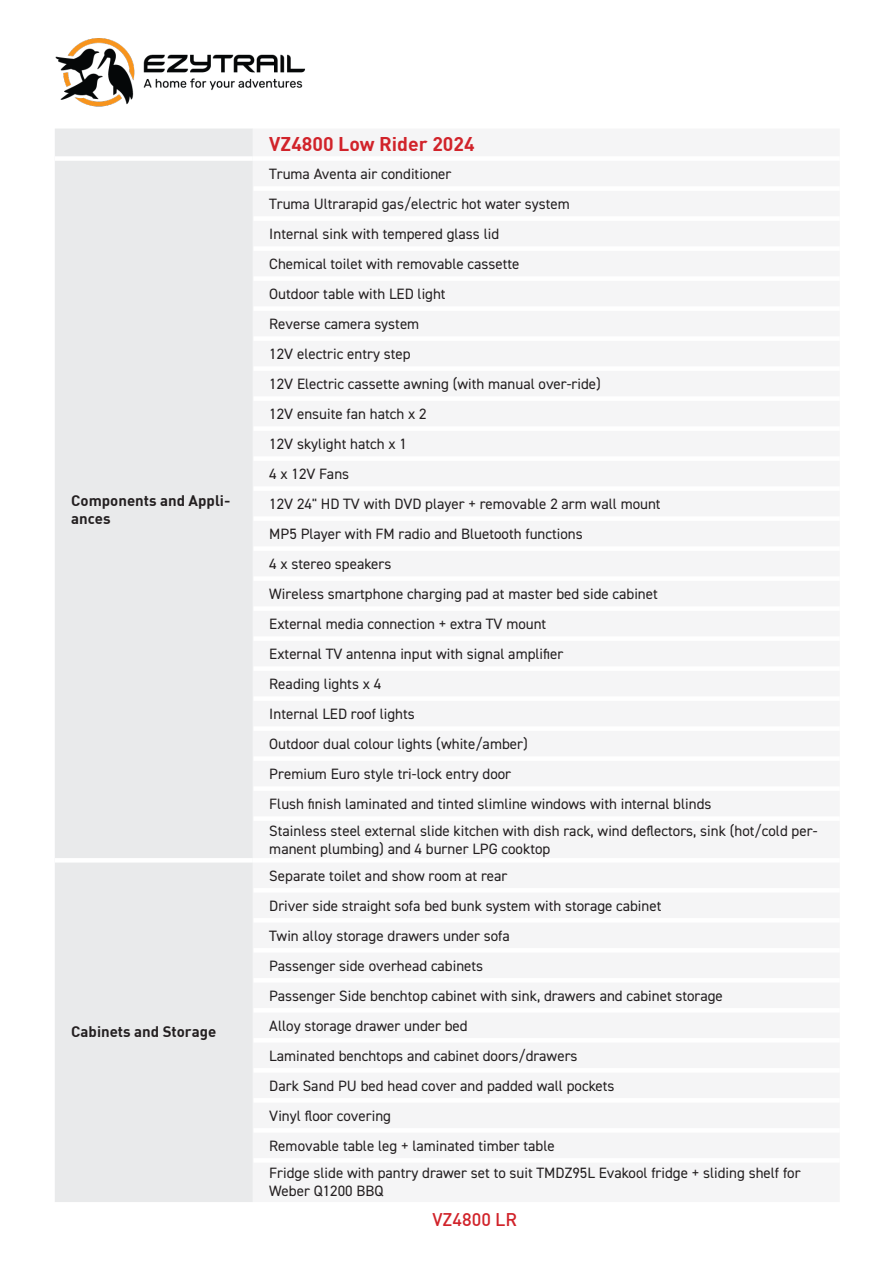
<style>
.page{position:relative;width:893px;height:1263px;background:#fff}
.page>*{position:absolute;margin:0;border:0;box-sizing:border-box;transform-origin:0 0}
.t1{font:700 19.5px "DIN";color:#d1232a}
.t2{font:500 18px "DIN";color:#d1232a}
.t3{font:15px/18px "DIN2014";color:#231f20}
.t4{font:700 15px/18px "DIN";color:#231f20}
</style>
<div class="page">
<img style="left:55px;top:38px;width:250px;height:69px">
<div style="left:55px;top:129px;width:198px;height:1073px;background:#e9eaeb"></div>
<div style="left:55px;top:156px;width:198px;height:5px;background:#fff"></div>
<hr style="left:55px;top:858px;width:198px;height:4px;background:#fff">
<p class="t4" style="left:71px;top:493px;width:161px">Components and Appli&shy;ances</p>
<p class="t4" style="left:71px;top:1023px;width:146px">Cabinets and Storage</p>
<p class="t1" style="left:269px;top:135px;width:207px">VZ4800 Low Rider 2024</p>
<p class="t3" style="left:269px;top:165px;width:184px">Truma Aventa air conditioner</p>
<p class="t3" style="left:269px;top:195px;width:302px">Truma Ultrarapid gas/electric hot water system</p>
<p class="t3" style="left:269px;top:225px;width:231px">Internal sink with tempered glass lid</p>
<p class="t3" style="left:269px;top:255px;width:252px">Chemical toilet with removable cassette</p>
<p class="t3" style="left:269px;top:285px;width:178px">Outdoor table with LED light</p>
<p class="t3" style="left:269px;top:315px;width:152px">Reverse camera system</p>
<p class="t3" style="left:269px;top:345px;width:143px">12V electric entry step</p>
<p class="t3" style="left:269px;top:375px;width:333px">12V Electric cassette awning (with manual over-ride)</p>
<p class="t3" style="left:269px;top:405px;width:159px">12V ensuite fan hatch x 2</p>
<p class="t3" style="left:269px;top:435px;width:139px">12V skylight hatch x 1</p>
<p class="t3" style="left:269px;top:465px;width:81px">4 x 12V Fans</p>
<p class="t3" style="left:269px;top:495px;width:393px">12V 24'' HD TV with DVD player + removable 2 arm wall mount</p>
<p class="t3" style="left:269px;top:525px;width:315px">MP5 Player with FM radio and Bluetooth functions</p>
<p class="t3" style="left:269px;top:555px;width:124px">4 x stereo speakers</p>
<p class="t3" style="left:269px;top:585px;width:390px">Wireless smartphone charging pad at master bed side cabinet</p>
<p class="t3" style="left:269px;top:615px;width:278px">External media connection + extra TV mount</p>
<p class="t3" style="left:269px;top:645px;width:296px">External TV antenna input with signal amplifier</p>
<p class="t3" style="left:269px;top:675px;width:113px">Reading lights x 4</p>
<p class="t3" style="left:269px;top:705px;width:147px">Internal LED roof lights</p>
<p class="t3" style="left:269px;top:735px;width:260px">Outdoor dual colour lights (white/amber)</p>
<p class="t3" style="left:269px;top:765px;width:243px">Premium Euro style tri-lock entry door</p>
<p class="t3" style="left:269px;top:795px;width:444px">Flush finish laminated and tinted slimline windows with internal blinds</p>
<p class="t3" style="left:269px;top:822px;width:550px">Stainless steel external slide kitchen with dish rack, wind deflectors, sink (hot/cold per&shy;manent plumbing) and 4 burner LPG cooktop</p>
<p class="t3" style="left:269px;top:867px;width:240px">Separate toilet and show room at rear</p>
<p class="t3" style="left:269px;top:897px;width:394px">Driver side straight sofa bed bunk system with storage cabinet</p>
<p class="t3" style="left:269px;top:927px;width:242px">Twin alloy storage drawers under sofa</p>
<p class="t3" style="left:269px;top:957px;width:215px">Passenger side overhead cabinets</p>
<p class="t3" style="left:269px;top:987px;width:455px">Passenger Side benchtop cabinet with sink, drawers and cabinet storage</p>
<p class="t3" style="left:269px;top:1017px;width:200px">Alloy storage drawer under bed</p>
<p class="t3" style="left:269px;top:1047px;width:310px">Laminated benchtops and cabinet doors/drawers</p>
<p class="t3" style="left:269px;top:1077px;width:347px">Dark Sand PU bed head cover and padded wall pockets</p>
<p class="t3" style="left:269px;top:1107px;width:123px">Vinyl floor covering</p>
<p class="t3" style="left:269px;top:1137px;width:287px">Removable table leg + laminated timber table</p>
<p class="t3" style="left:269px;top:1163px;width:533px">Fridge slide with pantry drawer set to suit TMDZ95L Evakool fridge + sliding shelf for<br>Weber Q1200 BBQ</p>
<p class="t2" style="left:432px;top:1208px;width:86px">VZ4800 LR</p>
</div>
